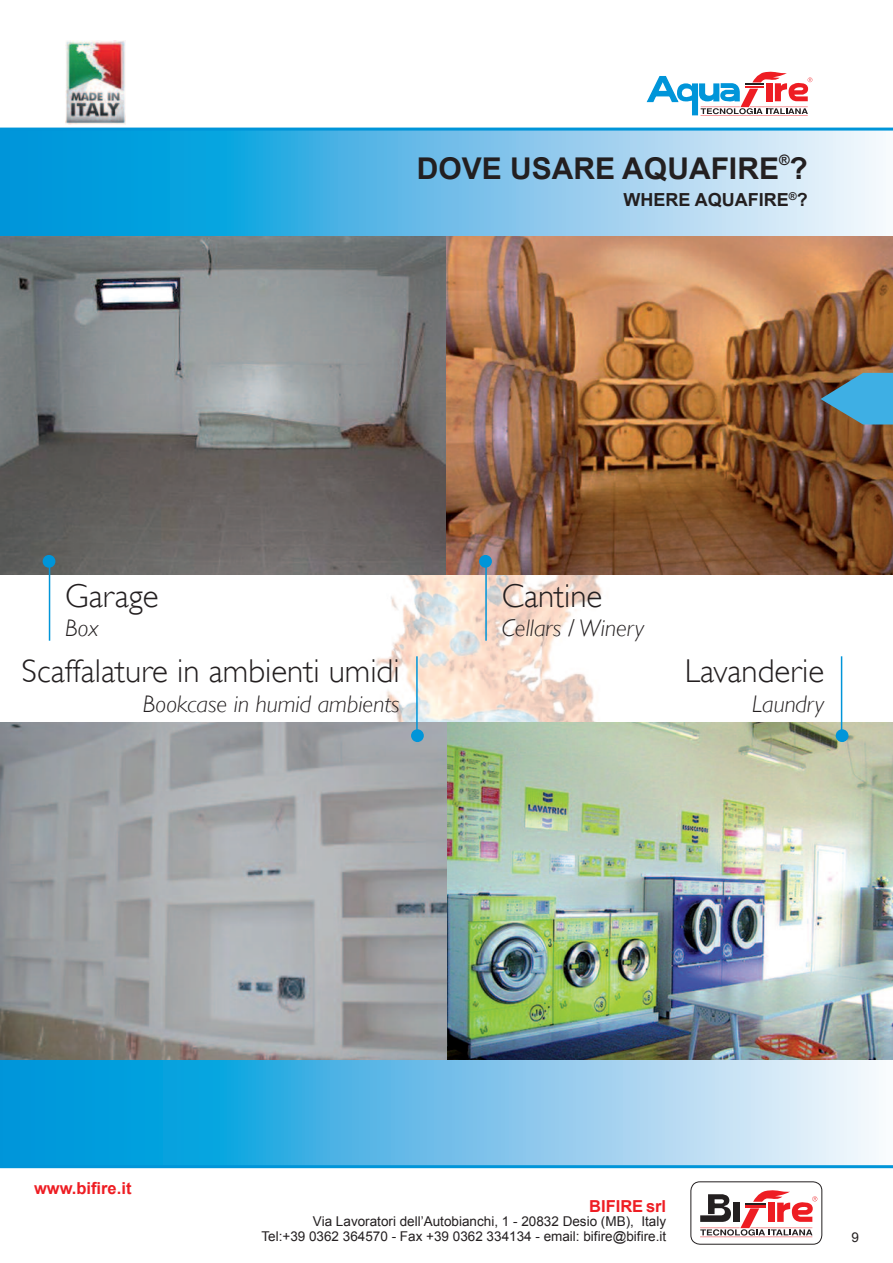
<style>
.page{position:relative;width:893px;height:1263px;background:#fff}
.page>*{position:absolute;margin:0;border:0;box-sizing:border-box;transform-origin:0 0}
.t1{font:300 33px "Gill Sans";color:#231f20}
.t2{font:700 30px "Arial";color:#231f20}
.t3{font:italic 300 24px "Gill Sans";color:#231f20}
.t4{font:700 18px "Arial";color:#231f20}
.t5{font:700 16.5px "Arial";color:#ee1d23}
.t6{font:700 14.4px "Arial";color:#231f20}
.t7{font:13.5px/14.2px "Arial";color:#231f20;text-align:right}
</style>
<div class="page">
<img style="left:0;top:40px;width:767px;height:1129px">
<img style="left:446px;top:723px;width:447px;height:338px">
<img style="left:0;top:723px;width:446px;height:338px">
<img style="left:0;top:235px;width:893px;height:339px">
<svg style="left:0;top:1061px;width:876px;height:104px;background:#6ac0e9"></svg>
<svg style="left:1px;top:131px;width:882px;height:104px;background:#69bfe9"></svg>
<hr style="left:0;top:1165px;width:893px;height:3px;background:#0095d9">
<hr style="left:0;top:128px;width:893px;height:3px;background:#0095d9">
<hr style="left:0;top:129px;width:1px;height:106px;background:#0095d9">
<svg style="left:820px;top:373px;width:73px;height:51px;background:#5092ad"></svg>
<hr style="left:700px;top:115px;width:108px;height:1px;background:#ee1d23">
<svg style="left:647px;top:72px;width:165px;height:43px"></svg>
<svg style="left:690px;top:1181px;width:132px;height:64px"></svg>
<img style="left:65px;top:41px;width:60px;height:84px">
<hr style="left:49px;top:564px;width:1px;height:77px;background:#0095d9">
<div style="left:43px;top:555px;width:12px;height:13px;background:#0095d9;border-radius:50%"></div>
<hr style="left:485px;top:564px;width:2px;height:77px;background:#0095d9">
<div style="left:479px;top:555px;width:13px;height:13px;background:#0095d9;border-radius:50%"></div>
<hr style="left:841px;top:656px;width:1px;height:76px;background:#0095d9">
<div style="left:836px;top:729px;width:12px;height:13px;background:#0095d9;border-radius:50%"></div>
<hr style="left:416px;top:656px;width:2px;height:76px;background:#0095d9">
<div style="left:411px;top:729px;width:13px;height:13px;background:#0095d9;border-radius:50%"></div>
<p class="t6" style="left:779px;top:152px;width:12px">®</p>
<h3 class="t4" style="left:624px;top:190px;width:186px">WHERE AQUAFIRE<sup>®</sup>?</h3>
<h2 class="t2" style="left:417px;top:152px;width:393px">DOVE USARE AQUAFIRE ?</h2>
<h1 class="t1" style="left:65px;top:577px;width:95px">Garage</h1>
<h3 class="t3" style="left:65px;top:614px;width:36px">Box</h3>
<h1 class="t1" style="left:22px;top:653px;width:379px">Scaffalature in ambienti umidi</h1>
<h3 class="t3" style="left:143px;top:690px;width:258px">Bookcase in humid ambients</h3>
<h1 class="t1" style="left:502px;top:577px;width:102px">Cantine</h1>
<h3 class="t3" style="left:502px;top:614px;width:144px">Cellars / Winery</h3>
<h1 class="t1" style="left:685px;top:653px;width:141px">Lavanderie</h1>
<h3 class="t3" style="left:752px;top:690px;width:74px">Laundry</h3>
<p class="t5" style="left:34px;top:1179px;width:99px">www.bifire.it</p>
<p class="t5" style="left:589px;top:1197px;width:79px">BIFIRE srl</p>
<p class="t7" style="left:261px;top:1214px;width:406px">Via Lavoratori dell’Autobianchi, 1 - 20832 Desio (MB), Italy<br>Tel:+39 0362 364570 - Fax +39 0362 334134 - email: bifire@bifire.it</p>
<p class="t7" style="left:851px;top:1230px;width:9px">9</p>
</div>
